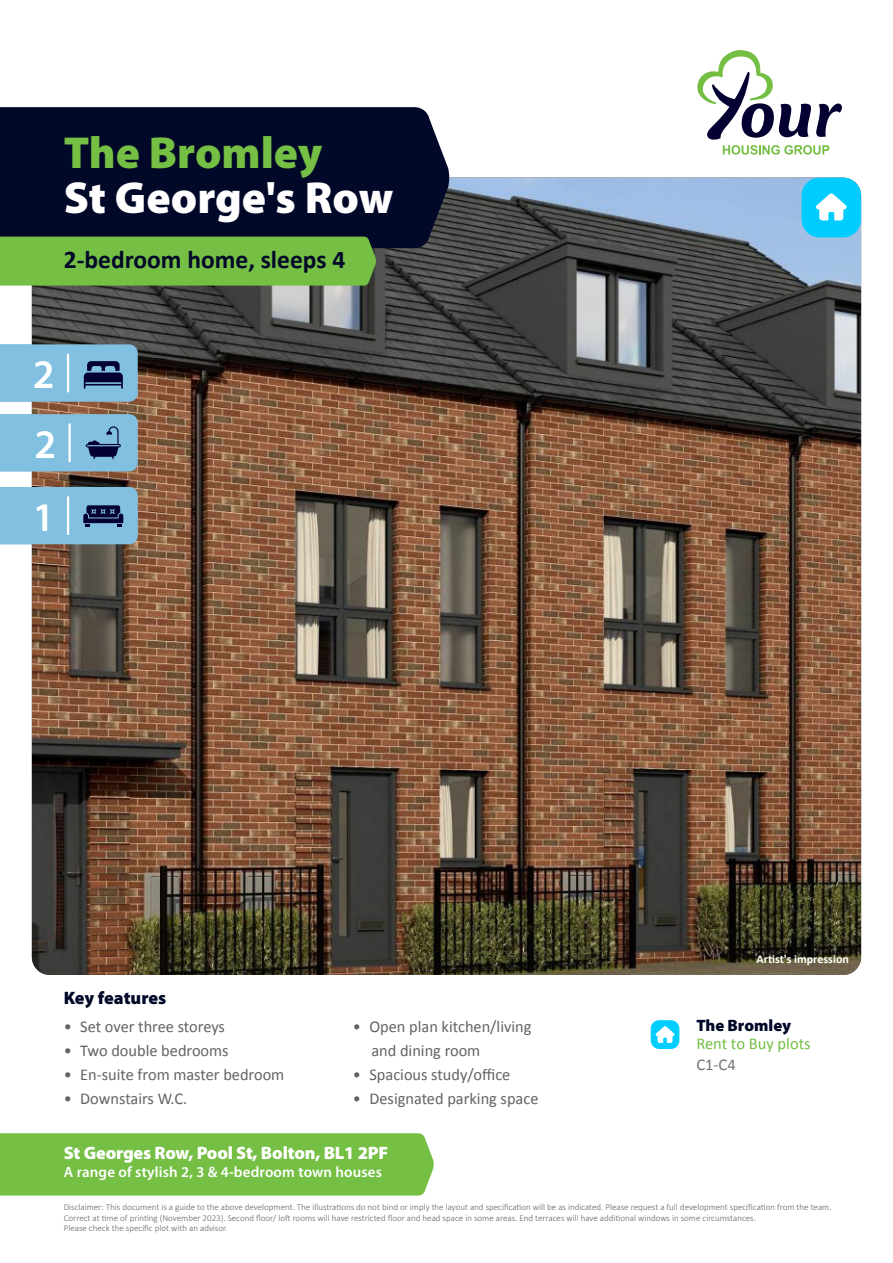
<style>
.page{position:relative;width:893px;height:1263px;background:#fff}
.page>*{position:absolute;margin:0;border:0;box-sizing:border-box;transform-origin:0 0}
.t1{font:900 45px "Myriad Pro";color:#fff}
.t2{font:900 45px "Myriad Pro";color:#74bf44}
.t3{font:600 40.8px "Myriad Pro";color:#fff}
.t4{font:700 25.5px "Calibri";color:#010828}
.t5{font:900 18px "Myriad Pro";letter-spacing:-.01em;color:#fff}
.t6{font:900 18px "Myriad Pro";letter-spacing:-.01em;color:#010828}
.t7{font:16.5px/24px "Calibri";color:#636366}
.t8{font:16.5px "Calibri";color:#74bf44}
.t9{font:900 16.5px "Myriad Pro";color:#010828}
.t10{font:16.5px "Calibri";color:#757472}
.t11{font:600 15px "Myriad Pro";letter-spacing:.01em;color:#fff}
.t12{font:700 12px "Calibri";color:#fff}
.t13{font:300 9px/10.5px "Calibri";color:#636366}
</style>
<div class="page">
<img style="left:32px;top:178px;width:829px;height:797px">
<div style="left:0;top:1133px;width:434px;height:62px;background:#74bf44"></div>
<div style="left:651px;top:1020px;width:28px;height:29px;background:#00ceff;border-radius:9px"></div>
<svg style="left:655px;top:1026px;width:20px;height:17px"></svg>
<div style="left:801px;top:178px;width:60px;height:59px;background:#0cf;border-radius:18px"></div>
<svg style="left:816px;top:193px;width:31px;height:27px"></svg>
<div style="left:0;top:107px;width:450px;height:141px;background:#010828"></div>
<div style="left:0;top:237px;width:376px;height:49px;background:#74bf44"></div>
<svg style="left:0;top:344px;width:138px;height:58px;background:#77afd0"></svg>
<svg style="left:0;top:487px;width:138px;height:57px;background:#79b1d3"></svg>
<svg style="left:0;top:414px;width:138px;height:57px;background:#7bb5d6"></svg>
<svg style="left:697px;top:50px;width:145px;height:105px"></svg>
<p class="t2" style="left:64px;top:123px;width:260px">The Bromley</p>
<p class="t1" style="left:64px;top:168px;width:331px">St George's Row</p>
<p class="t4" style="left:64px;top:241px;width:283px">2-bedroom home, sleeps 4</p>
<p class="t3" style="left:33px;top:349px;width:23px">2</p>
<p class="t3" style="left:34px;top:418px;width:23px">2</p>
<p class="t3" style="left:33px;top:491px;width:23px">1</p>
<p class="t6" style="left:64px;top:986px;width:104px">Key features</p>
<p class="t7" style="left:64px;top:1014px;width:163px">• Set over three storeys</p>
<p class="t7" style="left:64px;top:1038px;width:166px">• Two double bedrooms</p>
<p class="t7" style="left:64px;top:1062px;width:222px">• En-suite from master bedroom</p>
<p class="t7" style="left:64px;top:1086px;width:125px">• Downstairs W.C.</p>
<p class="t7" style="left:371px;top:1014px;width:162px;text-indent:-18px">• Open plan kitchen/living and dining room</p>
<p class="t7" style="left:353px;top:1062px;width:159px">• Spacious study/office</p>
<p class="t7" style="left:353px;top:1086px;width:187px">• Designated parking space</p>
<p class="t5" style="left:64px;top:1141px;width:326px">St Georges Row, Pool St, Bolton, BL1 2PF</p>
<p class="t11" style="left:64px;top:1163px;width:320px">A range of stylish 2, 3 &amp; 4-bedroom town houses</p>
<p class="t12" style="left:756px;top:950px;width:94px">Artist's impression</p>
<p class="t9" style="left:696px;top:1014px;width:96px">The Bromley</p>
<p class="t8" style="left:696px;top:1032px;width:116px">Rent to Buy plots</p>
<p class="t10" style="left:696px;top:1053px;width:41px">C1-C4</p>
<p class="t13" style="left:64px;top:1202px;width:769px">Disclaimer: This document is a guide to the above development. The illustrations do not bind or imply the layout and specification will be as indicated. Please request a full development specification from the team.<br>Correct at time of printing (November 2023). Second floor/ loft rooms will have restricted floor and head space in some areas. End terraces will have additional windows in some circumstances.<br>Please check the specific plot with an advisor.</p>
</div>
